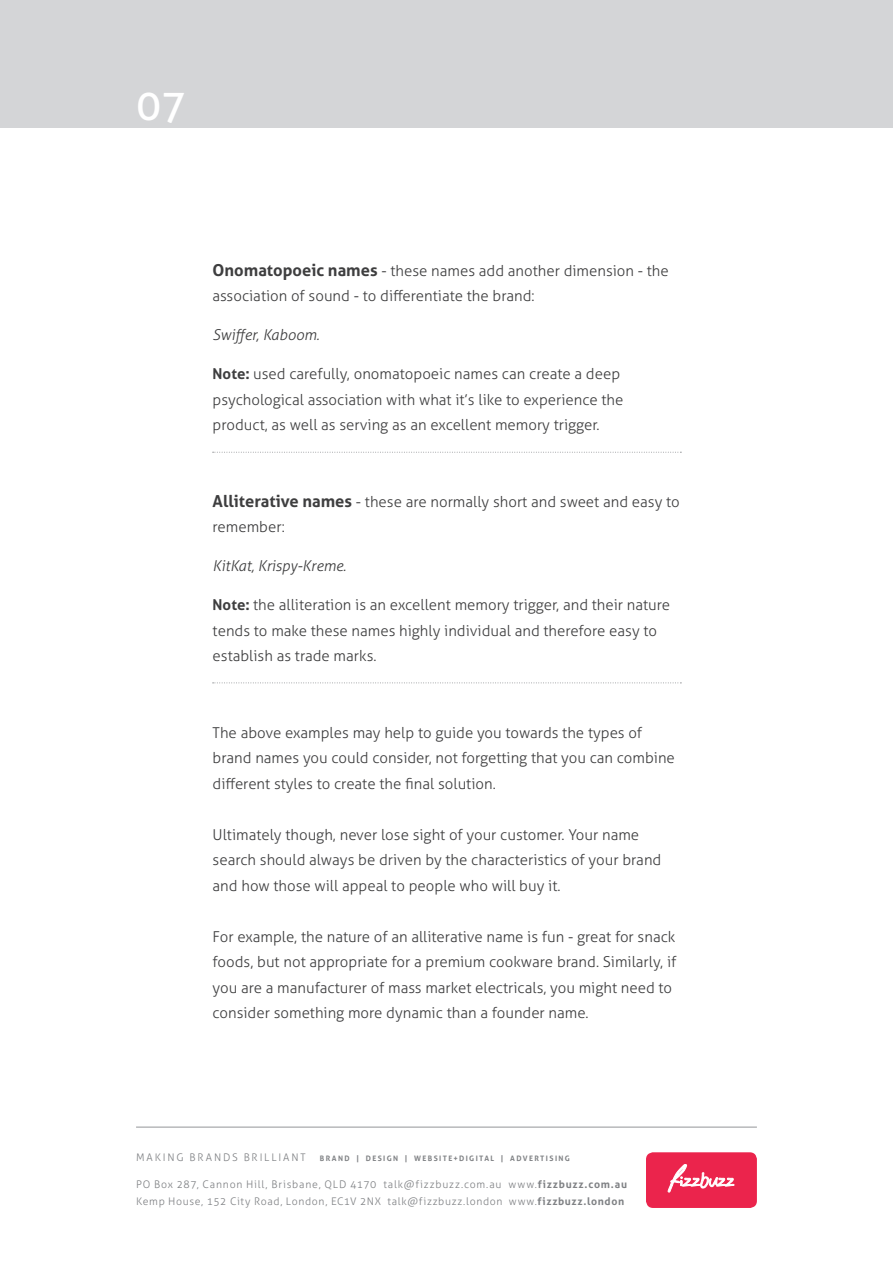
<style>
.page{position:relative;width:893px;height:1263px;background:#fff}
.page>*{position:absolute;margin:0;border:0;box-sizing:border-box;transform-origin:0 0}
.t1{font:42px "Aller";color:#fff}
.t2{font:300 15px/25.5px "Aller";color:#3e3e3f}
.t3{font:italic 300 15px "Aller";color:#3e3e3f}
.t4{font:300 10.5px/17.2px "Aller";letter-spacing:.075em;color:#808285}
.t5{font:300 10.5px "Aller";letter-spacing:.18em;color:#808285}
.t6{font:700 7.5px "Aller";letter-spacing:.185em;color:#808285}
.s1{font-weight:700;font-size:16.5px}
.s2{font-weight:700}
</style>
<div class="page">
<hr style="left:136px;top:1127px;width:621px;height:1px;background:#939598">
<div style="left:646px;top:1152px;width:111px;height:56px;background:#eb244c;border-radius:7px"></div>
<svg style="left:668px;top:1164px;width:66px;height:28px"></svg>
<div style="left:0;top:0;width:893px;height:128px;background:#d4d5d7"></div>
<svg style="left:213px;top:452px;width:468px;height:1px"></svg>
<svg style="left:213px;top:682px;width:468px;height:1px"></svg>
<p class="t1" style="left:136px;top:80px;width:52px">07</p>
<p class="t2" style="left:213px;top:258px;width:458px"><span class="s1">Onomatopoeic names</span> - these names add another dimension - the association of sound - to differentiate the brand:</p>
<p class="t3" style="left:213px;top:326px;width:108px">Swiffer, Kaboom.</p>
<p class="t2" style="left:213px;top:361px;width:412px"><span class="s2">Note:</span> used carefully, onomatopoeic names can create a deep psychological association with what it’s like to experience the product, as well as serving as an excellent memory trigger.</p>
<p class="t2" style="left:213px;top:489px;width:469px"><span class="s1">Alliterative names</span> - these are normally short and sweet and easy to remember:</p>
<p class="t3" style="left:213px;top:557px;width:135px">KitKat, Krispy-Kreme.</p>
<p class="t2" style="left:213px;top:592px;width:459px"><span class="s2">Note:</span> the alliteration is an excellent memory trigger, and their nature tends to make these names highly individual and therefore easy to establish as trade marks.</p>
<p class="t2" style="left:213px;top:720px;width:464px">The above examples may help to guide you towards the types of brand names you could consider, not forgetting that you can combine different styles to create the final solution.</p>
<p class="t2" style="left:213px;top:822px;width:450px">Ultimately though, never lose sight of your customer. Your name search should always be driven by the characteristics of your brand and how those will appeal to people who will buy it.</p>
<p class="t2" style="left:213px;top:924px;width:465px">For example, the nature of an alliterative name is fun - great for snack foods, but not appropriate for a premium cookware brand. Similarly, if you are a manufacturer of mass market electricals, you might need to consider something more dynamic than a founder name.</p>
<p class="t5" style="left:136px;top:1151px;width:171px">MAKING BRANDS BRILLIANT</p>
<p class="t6" style="left:320px;top:1154px;width:252px">BRAND | DESIGN | WEBSITE+DIGITAL | ADVERTISING</p>
<p class="t4" style="left:136px;top:1176px;width:492px">PO Box 287, Cannon Hill, Brisbane, QLD 4170 talk@fizzbuzz.com.au www.<span class="s2">fizzbuzz.com.au<br></span>Kemp House, 152 City Road, London, EC1V 2NX talk@fizzbuzz.london www.<span class="s2">fizzbuzz.london</span></p>
</div>
